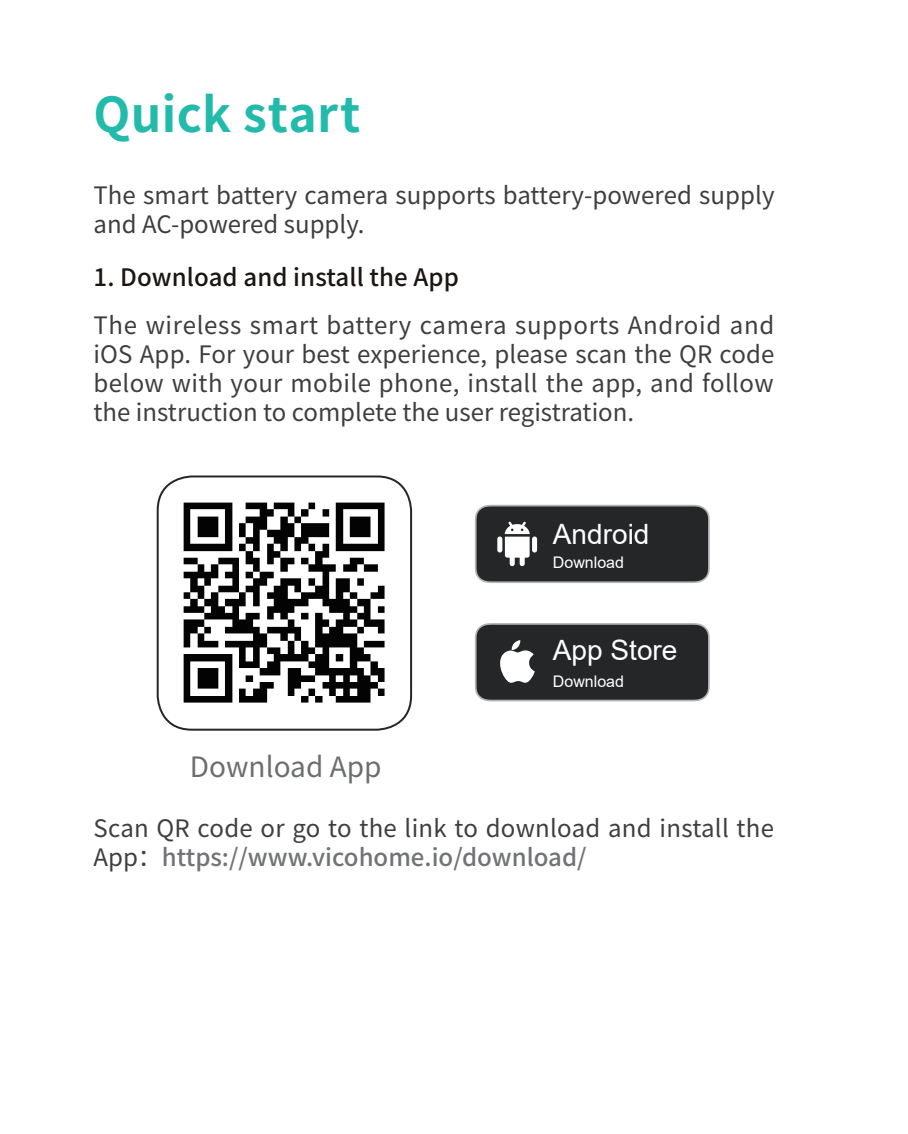
<style>
.page{position:relative;width:908px;height:1134px;background:#fff}
.page>*{position:absolute;margin:0;border:0;box-sizing:border-box;transform-origin:0 0}
.t1{font:700 48px "Source Han Sans CN";letter-spacing:.01em;color:#22bbab}
.t2{font:28px "Arial";color:#fff}
.t3{font:28px "Source Han Sans CN";color:#6c6d70}
.t4{font:24px/28.8px "Source Han Sans CN";color:#3e3e3f}
.t5{font:500 24px "Source Han Sans CN";letter-spacing:.005em;color:#1b1513}
.t6{font:16px "Arial";color:#fff}
.s1{font-weight:500;color:#727376}
</style>
<div class="page">
<div style="left:157px;top:475px;width:255px;height:256px;border:2px solid #252627;border-radius:34px"></div>
<img style="left:183px;top:502px;width:202px;height:201px">
<svg style="left:474px;top:623px;width:235px;height:78px;background:#393a3b"></svg>
<svg style="left:474px;top:505px;width:235px;height:78px;background:#393a3b"></svg>
<h1 class="t1" style="left:93px;top:88px;width:268px">Quick start</h1>
<p class="t4" style="left:93px;top:182px;width:682px">The smart battery camera supports battery-powered supply and AC-powered supply.</p>
<p class="t5" style="left:93px;top:264px;width:367px">1. Download and install the App</p>
<p class="t4" style="left:93px;top:311px;width:682px;text-align:justify">The wireless smart battery camera supports Android and iOS App. For your best experience, please scan the QR code below with your mobile phone, install the app, and follow the instruction to complete the user registration.</p>
<p class="t2" style="left:552px;top:515px;width:98px">Android</p>
<p class="t6" style="left:552px;top:551px;width:73px">Download</p>
<p class="t2" style="left:552px;top:630px;width:126px">App Store</p>
<p class="t3" style="left:190px;top:751px;width:193px">Download App</p>
<p class="t6" style="left:552px;top:670px;width:73px">Download</p>
<p class="t4" style="left:93px;top:814px;width:681px">Scan QR code or go to the link to download and install the<br>App：<span class="s1">https://www.vicohome.io/download/</span></p>
</div>
